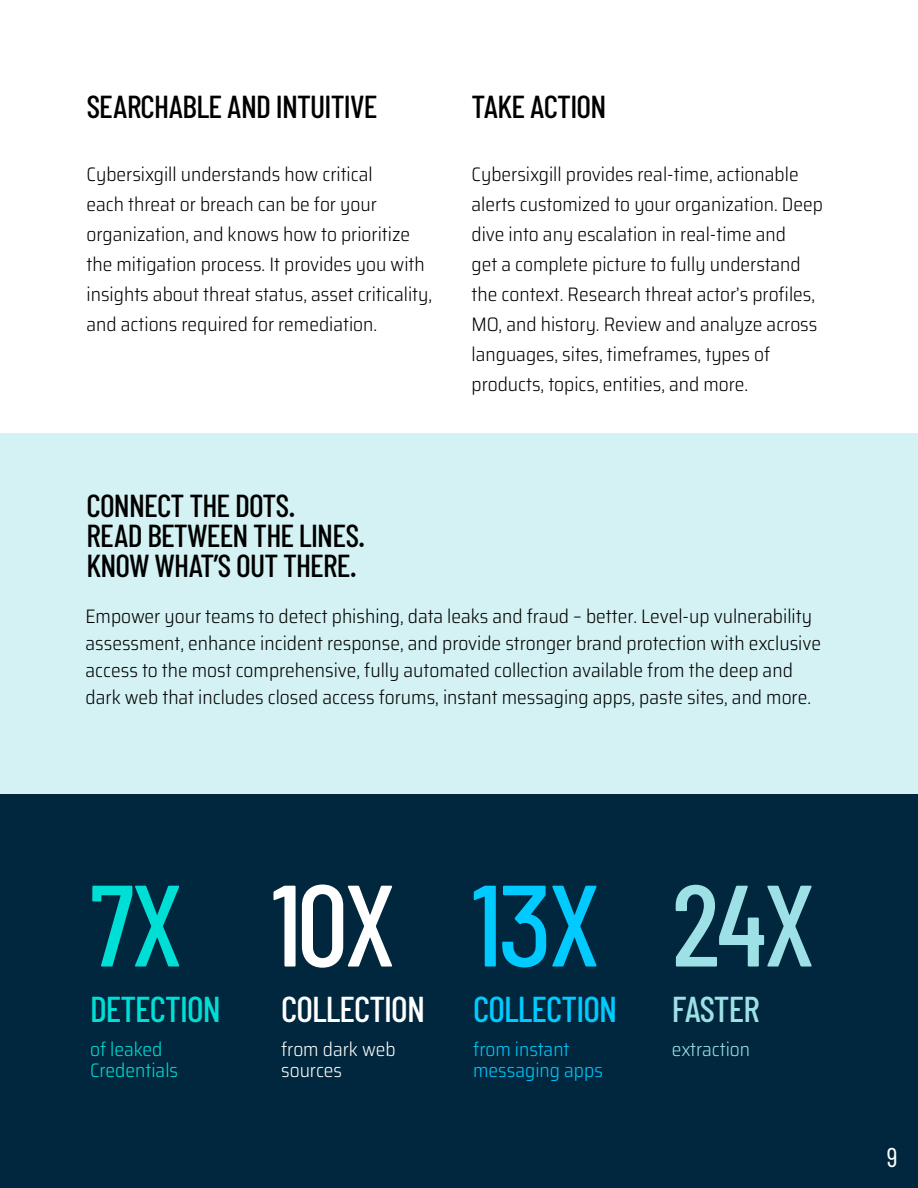
<style>
.page{position:relative;width:918px;height:1188px;background:#fff}
.page>*{position:absolute;margin:0;border:0;box-sizing:border-box;transform-origin:0 0}
.t1{font:500 115.5px "Barlow Condensed";letter-spacing:-.025em;color:#fff}
.t2{font:500 35.85px "Barlow Condensed";letter-spacing:-.025em;color:#fff}
.t3{font:500 35.85px "Barlow Condensed";letter-spacing:-.025em;color:#00caff}
.t4{font:500 35.85px "Barlow Condensed";letter-spacing:-.025em;color:#00dfd6}
.t5{font:500 35.85px "Barlow Condensed";letter-spacing:-.035em;color:#9de0e5}
.t6{font:500 31.8px/30px "Barlow Condensed";letter-spacing:-.025em;color:#000}
.t7{font:27px "Barlow Condensed";color:#fff}
.t8{font:300 semi-condensed 19.5px/30px "Saira";color:#000}
.t9{font:300 semi-condensed 19.5px/21px "Saira";color:#00caff}
.t10{font:300 semi-condensed 19.5px/21px "Saira";color:#00dfd6}
.t11{font:300 semi-condensed 19.5px/21px "Saira";color:#fff}
.t12{font:300 semi-condensed 19.5px "Saira";color:#9de0e5}
.s1{color:#00dfd6}
.s2{color:#00caff}
.s3{color:#9de0e5}
</style>
<div class="page">
<div style="left:0;top:433px;width:917px;height:362px;background:#d4f1f3"></div>
<div style="left:0;top:795px;width:918px;height:393px;background:#00273d"></div>
<h3 class="t6" style="left:87px;top:91px;width:293px">SEARCHABLE AND INTUITIVE</h3>
<h3 class="t6" style="left:472px;top:91px;width:136px">TAKE ACTION</h3>
<p class="t8" style="left:87px;top:158px;width:347px">Cybersixgill understands how critical<br>each threat or breach can be for your organization, and knows how to prioritize the mitigation process. It provides you with insights about threat status, asset criticality, and actions required for remediation.</p>
<p class="t8" style="left:472px;top:158px;width:353px">Cybersixgill provides real-time, actionable alerts customized to your organization. Deep dive into any escalation in real-time and<br>get a complete picture to fully understand the context. Research threat actor’s profiles, MO, and history. Review and analyze across languages, sites, timeframes, types of products, topics, entities, and more.</p>
<h3 class="t6" style="left:87px;top:490px;width:280px">CONNECT THE DOTS.<br>READ BETWEEN THE LINES.<br>KNOW WHAT’S OUT THERE.</h3>
<p class="t8" style="left:86px;top:602px;width:737px;line-height:27px">Empower your teams to detect phishing, data leaks and fraud – better. Level-up vulnerability assessment, enhance incident response, and provide stronger brand protection with exclusive access to the most comprehensive, fully automated collection available from the deep and dark web that includes closed access forums, instant messaging apps, paste sites, and more.</p>
<h1 class="t1" style="left:90px;top:853px;width:727px"><span class="s1">7X</span> 10X <span class="s2">13X</span> <span class="s3">24X</span></h1>
<h2 class="t4" style="left:90px;top:987px;width:132px">DETECTION</h2>
<h2 class="t2" style="left:281px;top:987px;width:145px">COLLECTION</h2>
<h2 class="t3" style="left:473px;top:987px;width:145px">COLLECTION</h2>
<h2 class="t5" style="left:672px;top:987px;width:89px">FASTER</h2>
<p class="t10" style="left:90px;top:1038px;width:90px">of leaked<br>Credentials</p>
<p class="t11" style="left:281px;top:1038px;width:116px">from dark web sources</p>
<p class="t9" style="left:473px;top:1038px;width:131px">from instant messaging apps</p>
<p class="t12" style="left:672px;top:1034px;width:80px">extraction</p>
<h3 class="t7" style="left:887px;top:1140px;width:12px">9</h3>
</div>
